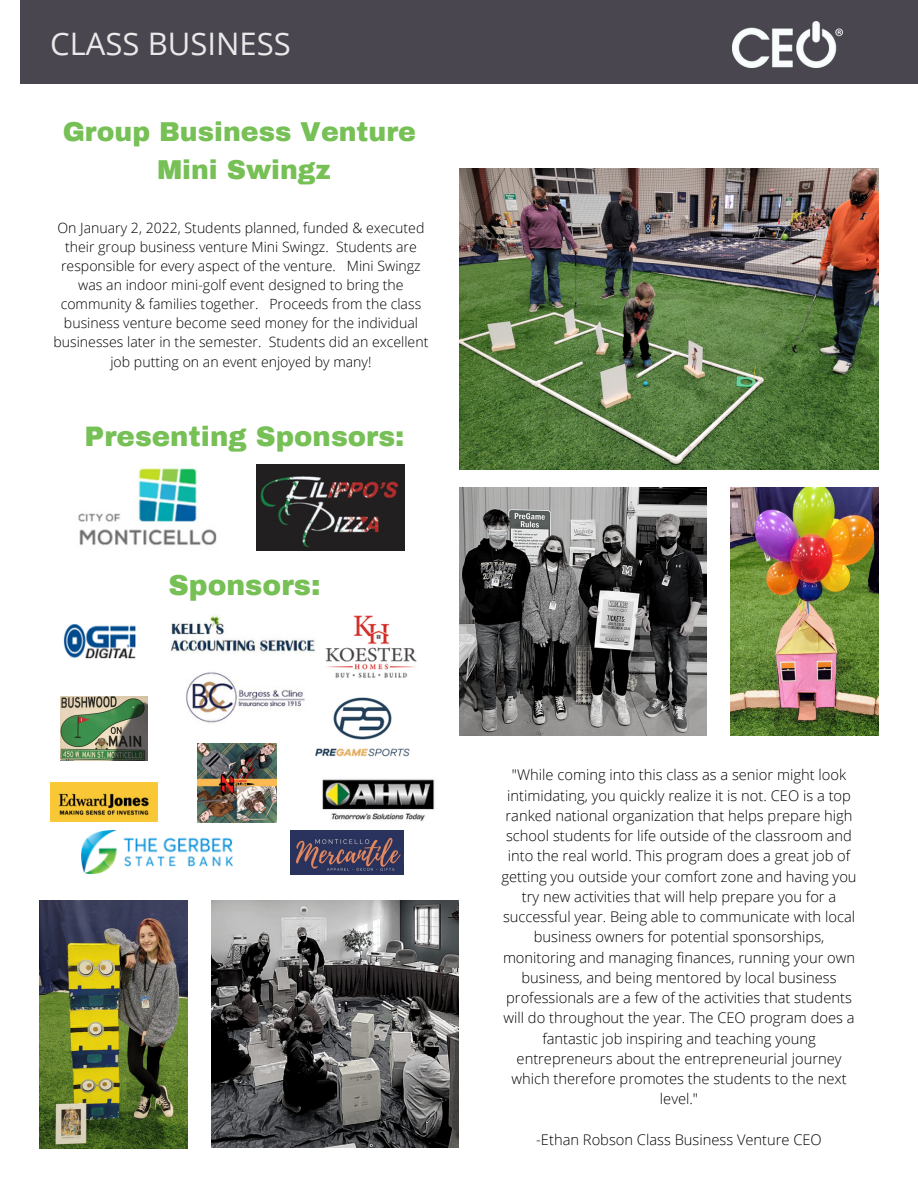
<style>
.page{position:relative;width:918px;height:1188px;background:#fff}
.page>*{position:absolute;margin:0;border:0;box-sizing:border-box;transform-origin:0 0}
.t1{font:31.05px "Open Sans";color:#e9e9e9}
.t2{font:900 28.2px "Archivo";color:#76c056}
.t3{font:900 27.6px "Archivo";color:#76c056}
.t4{font:900 26.7px "Archivo";color:#76c056}
.t5{font:300 14.7px/20.2px "Open Sans";color:#000;text-align:center}
.t6{font:300 14.1px/19px "Open Sans";color:#000;text-align:center}
</style>
<div class="page">
<div style="left:20px;top:0;width:898px;height:84px;background:#494650"></div>
<img style="left:733px;top:21px;width:109px;height:46px">
<img style="left:459px;top:488px;width:247px;height:247px">
<img style="left:212px;top:901px;width:247px;height:247px">
<img style="left:39px;top:901px;width:148px;height:247px">
<img style="left:730px;top:488px;width:149px;height:247px">
<img style="left:459px;top:168px;width:420px;height:302px">
<img style="left:197px;top:743px;width:80px;height:79px">
<img style="left:325px;top:615px;width:92px;height:63px">
<img style="left:170px;top:614px;width:146px;height:40px">
<img style="left:315px;top:697px;width:95px;height:60px">
<img style="left:63px;top:624px;width:85px;height:73px">
<img style="left:60px;top:696px;width:87px;height:64px">
<img style="left:186px;top:672px;width:119px;height:51px">
<img style="left:50px;top:782px;width:107px;height:40px">
<img style="left:322px;top:779px;width:113px;height:42px">
<img style="left:78px;top:467px;width:139px;height:78px">
<img style="left:290px;top:831px;width:114px;height:44px">
<img style="left:82px;top:831px;width:151px;height:42px">
<img style="left:257px;top:465px;width:147px;height:85px">
<p class="t1" style="left:50px;top:22px;width:242px">CLASS BUSINESS</p>
<p class="t4" style="left:63px;top:118px;width:355px">Group Business Venture</p>
<p class="t4" style="left:157px;top:155px;width:175px">Mini Swingz</p>
<p class="t6" style="left:54px;top:218px;width:376px">On January 2, 2022, Students planned, funded &amp; executed their group business venture Mini Swingz. Students are responsible for every aspect of the venture. Mini Swingz was an indoor mini-golf event designed to bring the community &amp; families together. Proceeds from the class business venture become seed money for the individual businesses later in the semester. Students did an excellent job putting on an event enjoyed by many!</p>
<p class="t3" style="left:85px;top:422px;width:321px">Presenting Sponsors:</p>
<p class="t2" style="left:168px;top:571px;width:154px">Sponsors:</p>
<p class="t5" style="left:501px;top:764px;width:357px">"While coming into this class as a senior might look intimidating, you quickly realize it is not. CEO is a top ranked national organization that helps prepare high school students for life outside of the classroom and into the real world. This program does a great job of getting you outside your comfort zone and having you try new activities that will help prepare you for a successful year. Being able to communicate with local business owners for potential sponsorships, monitoring and managing finances, running your own business, and being mentored by local business professionals are a few of the activities that students will do throughout the year. The CEO program does a fantastic job inspiring and teaching young entrepreneurs about the entrepreneurial journey which therefore promotes the students to the next level."</p>
<p class="t5" style="left:536px;top:1129px;width:287px">-Ethan Robson Class Business Venture CEO</p>
</div>
